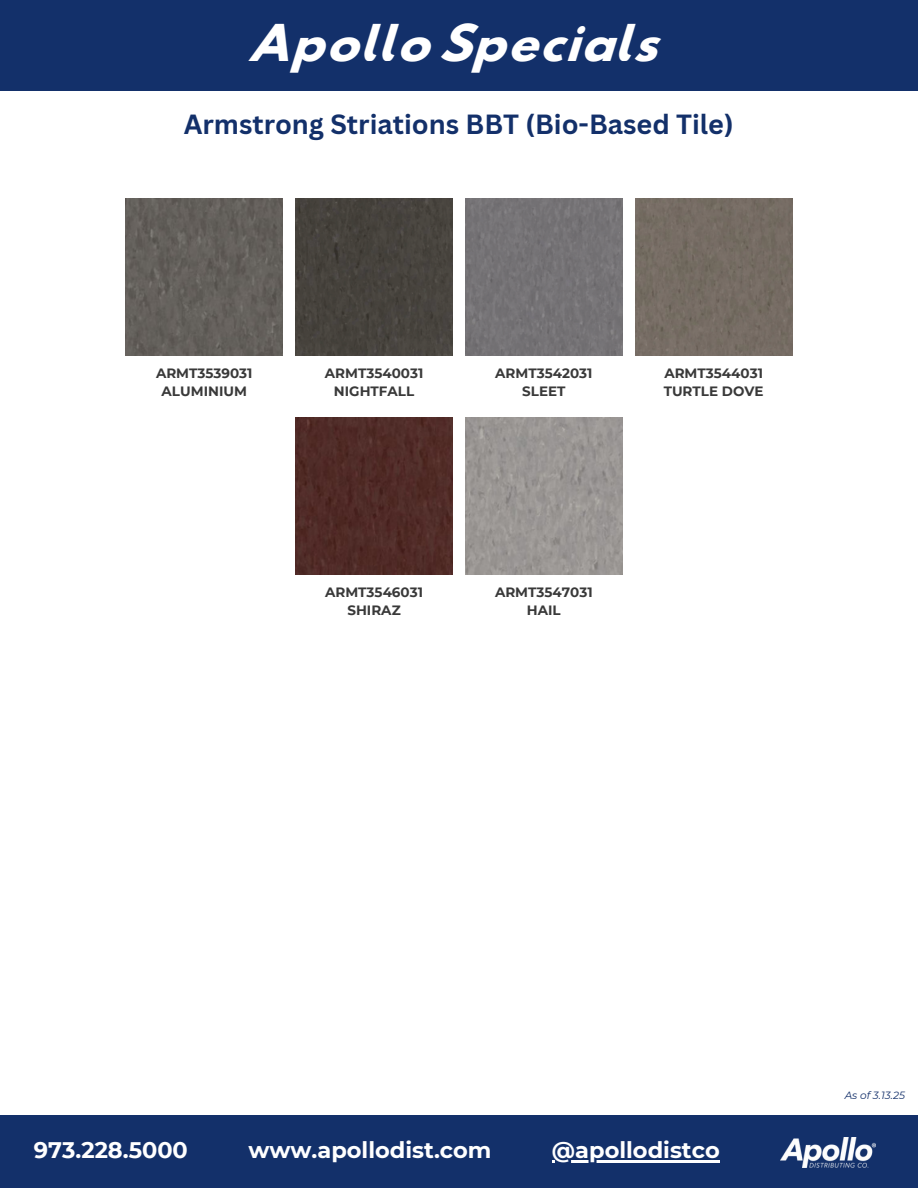
<style>
.page{position:relative;width:918px;height:1188px;background:#fff}
.page>*{position:absolute;margin:0;border:0;box-sizing:border-box;transform-origin:0 0}
.t1{font:45px "Hussar Bd Ext Obl Three";color:#fff}
.t2{font:700 27px "Canva Sans";color:#13306a}
.t3{font:700 22.5px "Montserrat";color:#fff}
.t4{font:700 13.5px/18px "Montserrat";color:#393939;text-align:center}
.t5{font:italic 10.5px "Montserrat";color:#13306a}
</style>
<div class="page">
<div style="left:0;top:1116px;width:918px;height:72px;background:#13306a"></div>
<img style="left:781px;top:1138px;width:94px;height:29px">
<img style="left:126px;top:198px;width:157px;height:157px">
<div style="left:295px;top:198px;width:158px;height:157px;background:#47433d"></div>
<div style="left:465px;top:198px;width:158px;height:157px;background:#757376"></div>
<div style="left:635px;top:198px;width:157px;height:157px;background:#756c63"></div>
<div style="left:0;top:0;width:918px;height:91px;background:#13306a"></div>
<div style="left:295px;top:417px;width:158px;height:158px;background:#502b27"></div>
<img style="left:465px;top:417px;width:158px;height:158px">
<hr style="left:552px;top:1160px;width:168px;height:3px;background:#fff">
<h4 class="t1" style="left:247px;top:21px;width:412px">Apollo Specials</h4>
<p class="t2" style="left:184px;top:105px;width:551px">Armstrong Striations BBT (Bio-Based Tile)</p>
<h4 class="t4" style="left:156px;top:364px;width:98px">ARMT3539031<br>ALUMINIUM</h4>
<p class="t4" style="left:325px;top:364px;width:100px">ARMT3540031<br>NIGHTFALL</p>
<h4 class="t4" style="left:495px;top:364px;width:99px">ARMT3542031<br>SLEET</h4>
<p class="t4" style="left:664px;top:364px;width:101px;text-align:left">ARMT3544031<br>TURTLE DOVE</p>
<h3 class="t4" style="left:325px;top:584px;width:99px">ARMT3546031<br>SHIRAZ</h3>
<h3 class="t4" style="left:495px;top:584px;width:99px">ARMT3547031<br>HAIL</h3>
<h4 class="t3" style="left:34px;top:1136px;width:156px">973.228.5000</h4>
<p class="t3" style="left:248px;top:1136px;width:245px">www.apollodist.com</p>
<p class="t3" style="left:552px;top:1136px;width:169px">@apollodistco</p>
<h3 class="t5" style="left:845px;top:1089px;width:62px">As of 3.13.25</h3>
</div>
